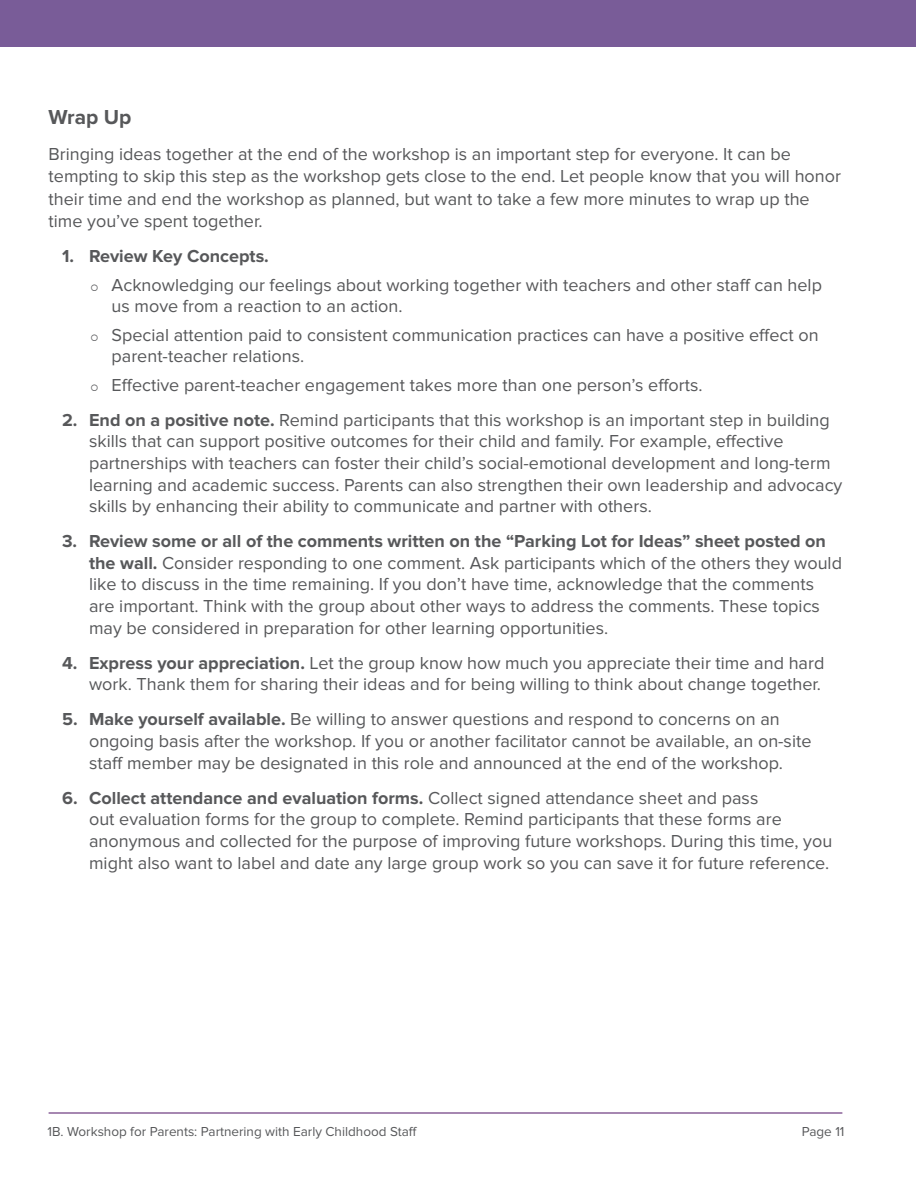
<style>
.page{position:relative;width:918px;height:1188px;background:#fff}
.page>*{position:absolute;margin:0;border:0;box-sizing:border-box;transform-origin:0 0}
.t1{font:700 21px "Proxima Nova";color:#57585a}
.t2{font:18px/21.6px "Proxima Nova";color:#57585a}
.t3{font:700 18px "Proxima Nova";color:#57585a}
.t4{font:13.5px "Proxima Nova";color:#57585a}
.s1{font-weight:700}
</style>
<div class="page">
<div style="left:0;top:1px;width:916px;height:46px;background:#795c98"></div>
<hr style="left:49px;top:1112px;width:793px;height:2px;background:#8a6098">
<h2 class="t1" style="left:49px;top:105px;width:84px">Wrap Up</h2>
<p class="t2" style="left:49px;top:143px;width:794px;line-height:22.5px">Bringing ideas together at the end of the workshop is an important step for everyone. It can be tempting to skip this step as the workshop gets close to the end. Let people know that you will honor their time and end the workshop as planned, but want to take a few more minutes to wrap up the time you’ve spent together.</p>
<p class="t3" style="left:62px;top:246px;width:14px">1.</p>
<p class="t3" style="left:89px;top:246px;width:181px">Review Key Concepts.</p>
<p class="t2" style="left:112px;top:274px;width:712px">Acknowledging our feelings about working together with teachers and other staff can help us move from a reaction to an action.</p>
<p class="t2" style="left:112px;top:324px;width:709px">Special attention paid to consistent communication practices can have a positive effect on parent-teacher relations.</p>
<p class="t2" style="left:112px;top:374px;width:593px">Effective parent-teacher engagement takes more than one person’s efforts.</p>
<p class="t2" style="left:89px;top:409px;width:755px;text-indent:-27px"><span class="s1">2. End on a positive note.</span> Remind participants that this workshop is an important step in building skills that can support positive outcomes for their child and family. For example, effective partnerships with teachers can foster their child’s social-emotional development and long-term learning and academic success. Parents can also strengthen their own leadership and advocacy skills by enhancing their ability to communicate and partner with others.</p>
<p class="t2" style="left:89px;top:531px;width:754px;text-indent:-27px"><span class="s1">3. Review some or all of the comments written on the “Parking Lot for Ideas” sheet posted on the wall.</span> Consider responding to one comment. Ask participants which of the others they would like to discuss in the time remaining. If you don’t have time, acknowledge that the comments are important. Think with the group about other ways to address the comments. These topics may be considered in preparation for other learning opportunities.</p>
<p class="t2" style="left:62px;top:652px;width:764px;text-align:right"><span class="s1">4. Express your appreciation.</span> Let the group know how much you appreciate their time and hard work. Thank them for sharing their ideas and for being willing to think about change together.</p>
<p class="t2" style="left:89px;top:709px;width:724px;text-indent:-27px"><span class="s1">5. Make yourself available.</span> Be willing to answer questions and respond to concerns on an ongoing basis after the workshop. If you or another facilitator cannot be available, an on-site staff member may be designated in this role and announced at the end of the workshop.</p>
<p class="t2" style="left:89px;top:787px;width:745px;text-indent:-27px"><span class="s1">6. Collect attendance and evaluation forms.</span> Collect signed attendance sheet and pass<br>out evaluation forms for the group to complete. Remind participants that these forms are anonymous and collected for the purpose of improving future workshops. During this time, you might also want to label and date any large group work so you can save it for future reference.</p>
<p class="t4" style="left:48px;top:1124px;width:371px">1B. Workshop for Parents: Partnering with Early Childhood Staff</p>
<p class="t4" style="left:802px;top:1124px;width:44px">Page 11</p>
</div>
